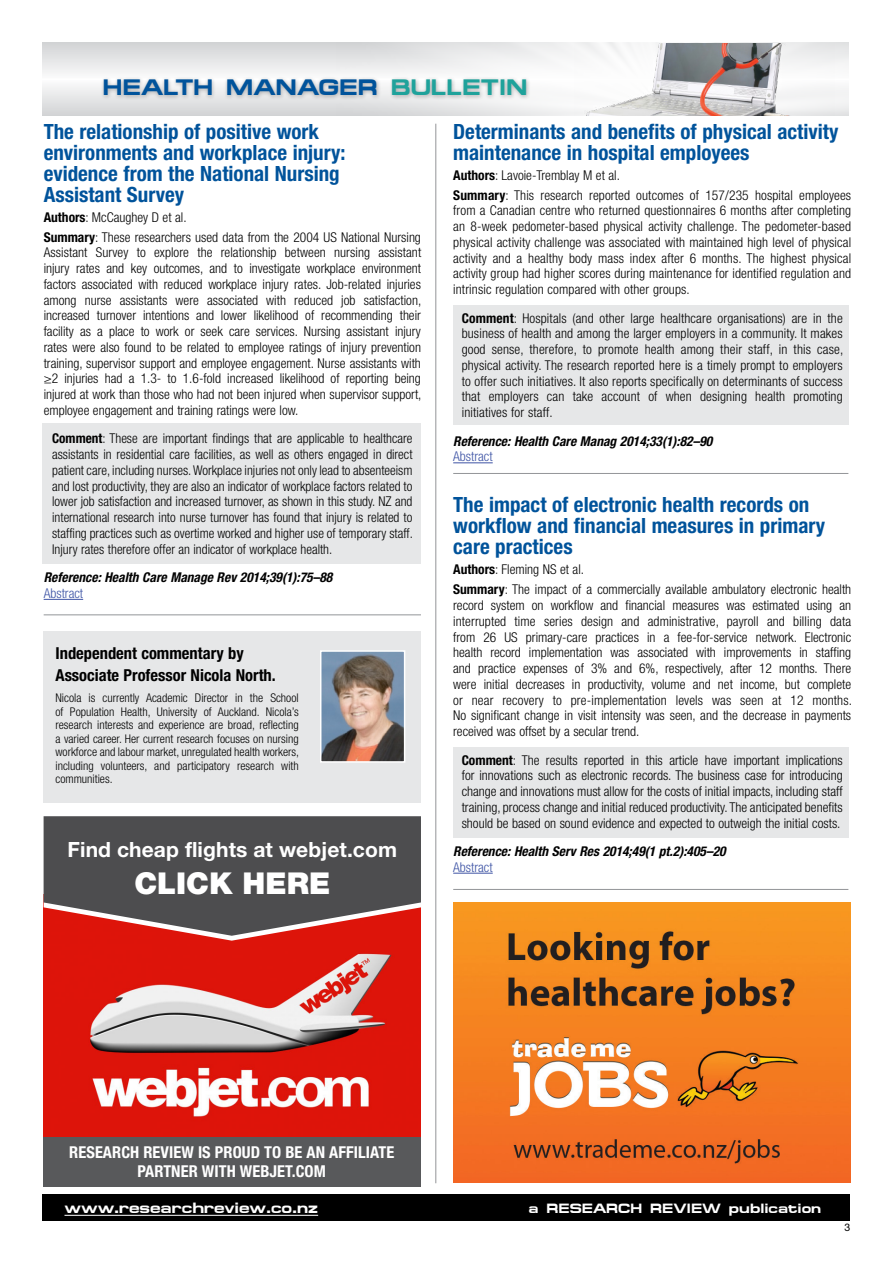
<style>
.page{position:relative;width:893px;height:1263px;background:#fff}
.page>*{position:absolute;margin:0;border:0;box-sizing:border-box;transform-origin:0 0}
.t1{font:900 30.15px "Helvetica Neue LT Pro";color:#fff}
.t2{font:700 22.5px "Micro Extended";color:#00539b}
.Bold{font:700 condensed 21px/21px "Helvetica Neue LT Pro";color:#00539b}
.t3{font:700 21px "Helvetica Neue LT Pro";letter-spacing:.005em;color:#fff}
.t4{font:700 condensed 16.5px/21.9px "Helvetica Neue LT Pro";color:#000}
.t5{font:700 condensed 16.35px/18.5px "Helvetica Neue LT Pro";letter-spacing:.005em;color:#fff;text-align:center}
.t6{font:700 15px "Micro Extended";color:#fff}
.t7{font:300 condensed 13.5px/15.8px "Helvetica Neue LT Pro";color:#000;text-align:justify}
.t8{font:italic 700 condensed 13.5px "Helvetica Neue LT Pro";color:#000}
.t9{font:700 13.5px "Micro Extended";color:#fff}
.t10{font:300 condensed 13.5px "Helvetica Neue LT Pro";color:#3e54a5}
.t11{font:300 condensed 12px/13.5px "Helvetica Neue LT Pro";color:#000;text-align:justify}
.t12{font:10.5px "Helvetica Neue LT Pro";color:#000}
.s1{color:#1fa29b}
.s2{font-weight:700}
</style>
<div class="page">
<img style="left:453px;top:902px;width:397px;height:281px">
<div style="left:43px;top:423px;width:378px;height:141px;background:#e6e7e8"></div>
<div style="left:453px;top:305px;width:395px;height:120px;background:#e6e7e8"></div>
<div style="left:453px;top:747px;width:395px;height:91px;background:#e6e7e8"></div>
<hr style="left:435px;top:124px;width:1px;height:1059px;background:#939598">
<hr style="left:44px;top:599px;width:39px;height:1px;background:#3e54a5">
<div style="left:43px;top:1194px;width:807px;height:26px;background:#000"></div>
<hr style="left:65px;top:1215px;width:253px;height:1px;background:#fff">
<svg style="left:43px;top:43px;width:293px;height:72px"></svg>
<div style="left:101px;top:75px;width:430px;height:26px;background:#000;opacity:.3"></div>
<img style="left:574px;top:43px;width:260px;height:72px">
<hr style="left:453px;top:462px;width:40px;height:1px;background:#3e54a5">
<hr style="left:453px;top:873px;width:40px;height:1px;background:#3e54a5">
<hr style="left:453px;top:889px;width:395px;height:1px;background:#939598">
<hr style="left:453px;top:473px;width:395px;height:1px;background:#939598">
<hr style="left:44px;top:614px;width:377px;height:1px;background:#939598">
<div style="left:44px;top:631px;width:377px;height:172px;background:#e6e7e8"></div>
<img style="left:323px;top:653px;width:79px;height:107px">
<div style="left:320px;top:650px;width:85px;height:113px;border:2px solid #fff"></div>
<img style="left:44px;top:941px;width:377px;height:195px">
<svg style="left:44px;top:936px;width:377px;height:5px;background:#df2319"></svg>
<svg style="left:44px;top:816px;width:377px;height:120px;background:#624e4e"></svg>
<div style="left:44px;top:1136px;width:377px;height:50px;background:#58595b"></div>
<p class="t2" style="left:103px;top:74px;width:426px">HEALTH MANAGER <span class="s1">BULLETIN</span></p>
<p class="Bold" style="left:453px;top:120px;width:387px">Determinants and benefits of physical activity maintenance in hospital employees</p>
<p class="t7" style="left:453px;top:167px;width:168px"><span class="s2">Authors</span>: Lavoie-Tremblay M et al.</p>
<p class="t7" style="left:453px;top:187px;width:400px"><span class="s2">Summary</span>: This research reported outcomes of 157/235 hospital employees from a Canadian centre who returned questionnaires 6 months after completing an 8-week pedometer-based physical activity challenge. The pedometer-based physical activity challenge was associated with maintained high level of physical activity and a healthy body mass index after 6 months. The highest physical activity group had higher scores during maintenance for identified regulation and intrinsic regulation compared with other groups.</p>
<p class="t7" style="left:462px;top:310px;width:383px"><span class="s2">Comment</span>: Hospitals (and other large healthcare organisations) are in the business of health and among the larger employers in a community. It makes good sense, therefore, to promote health among their staff, in this case, physical activity. The research reported here is a timely prompt to employers to offer such initiatives. It also reports specifically on determinants of success that employers can take account of when designing health promoting initiatives for staff.</p>
<p class="t8" style="left:453px;top:433px;width:261px">Reference: Health Care Manag 2014;33(1):82–90</p>
<p class="t10" style="left:453px;top:449px;width:41px">Abstract</p>
<p class="Bold" style="left:453px;top:494px;width:373px">The impact of electronic health records on workflow and financial measures in primary care practices</p>
<p class="t7" style="left:453px;top:561px;width:132px"><span class="s2">Authors</span>: Fleming NS et al.</p>
<p class="t7" style="left:453px;top:581px;width:400px"><span class="s2">Summary</span>: The impact of a commercially available ambulatory electronic health record system on workflow and financial measures was estimated using an interrupted time series design and administrative, payroll and billing data from 26 US primary-care practices in a fee-for-service network. Electronic health record implementation was associated with improvements in staffing and practice expenses of 3% and 6%, respectively, after 12 months. There were initial decreases in productivity, volume and net income, but complete or near recovery to pre-implementation levels was seen at 12 months.<br>No significant change in visit intensity was seen, and the decrease in payments received was offset by a secular trend.</p>
<p class="t7" style="left:462px;top:752px;width:382px"><span class="s2">Comment</span>: The results reported in this article have important implications for innovations such as electronic records. The business case for introducing change and innovations must allow for the costs of initial impacts, including staff training, process change and initial reduced productivity. The anticipated benefits should be based on sound evidence and expected to outweigh the initial costs.</p>
<p class="t8" style="left:453px;top:843px;width:274px">Reference: Health Serv Res 2014;49(1 pt.2):405–20</p>
<p class="t10" style="left:453px;top:859px;width:41px">Abstract</p>
<p class="Bold" style="left:44px;top:120px;width:303px">The relationship of positive work environments and workplace injury: evidence from the National Nursing<br>Assistant Survey</p>
<p class="t7" style="left:44px;top:209px;width:144px"><span class="s2">Authors</span>: McCaughey D et al.</p>
<p class="t7" style="left:44px;top:229px;width:379px"><span class="s2">Summary</span>: These researchers used data from the 2004 US National Nursing Assistant Survey to explore the relationship between nursing assistant injury rates and key outcomes, and to investigate workplace environment factors associated with reduced workplace injury rates. Job-related injuries among nurse assistants were associated with reduced job satisfaction, increased turnover intentions and lower likelihood of recommending their facility as a place to work or seek care services. Nursing assistant injury rates were also found to be related to employee ratings of injury prevention training, supervisor support and employee engagement. Nurse assistants with ≥2 injuries had a 1.3- to 1.6-fold increased likelihood of reporting being injured at work than those who had not been injured when supervisor support, employee engagement and training ratings were low.</p>
<p class="t7" style="left:52px;top:431px;width:362px"><span class="s2">Comment</span>: These are important findings that are applicable to healthcare assistants in residential care facilities, as well as others engaged in direct patient care, including nurses. Workplace injuries not only lead to absenteeism and lost productivity, they are also an indicator of workplace factors related to lower job satisfaction and increased turnover, as shown in this study. NZ and international research into nurse turnover has found that injury is related to staffing practices such as overtime worked and higher use of temporary staff.<br>Injury rates therefore offer an indicator of workplace health.</p>
<p class="t8" style="left:44px;top:569px;width:290px">Reference: Health Care Manage Rev 2014;39(1):75–88</p>
<p class="t10" style="left:44px;top:585px;width:41px">Abstract</p>
<p class="t4" style="left:55px;top:642px;width:222px">Independent commentary by<br>Associate Professor Nicola North.</p>
<p class="t11" style="left:55px;top:691px;width:245px">Nicola is currently Academic Director in the School of Population Health, University of Auckland. Nicola’s research interests and experience are broad, reflecting a varied career. Her current research focuses on nursing workforce and labour market, unregulated health workers, including volunteers, and participatory research with communities.</p>
<p class="t3" style="left:68px;top:837px;width:331px">Find cheap flights at webjet.com</p>
<p class="t1" style="left:134px;top:865px;width:197px">CLICK HERE</p>
<p class="t5" style="left:69px;top:1143px;width:326px">RESEARCH REVIEW IS PROUD TO BE AN AFFILIATE<br>PARTNER WITH WEBJET.COM</p>
<p class="t6" style="left:65px;top:1199px;width:255px">www.researchreview.co.nz</p>
<p class="t9" style="left:528px;top:1201px;width:294px">a RESEARCH REVIEW publication</p>
<p class="t12" style="left:845px;top:1221px;width:7px">3</p>
</div>
